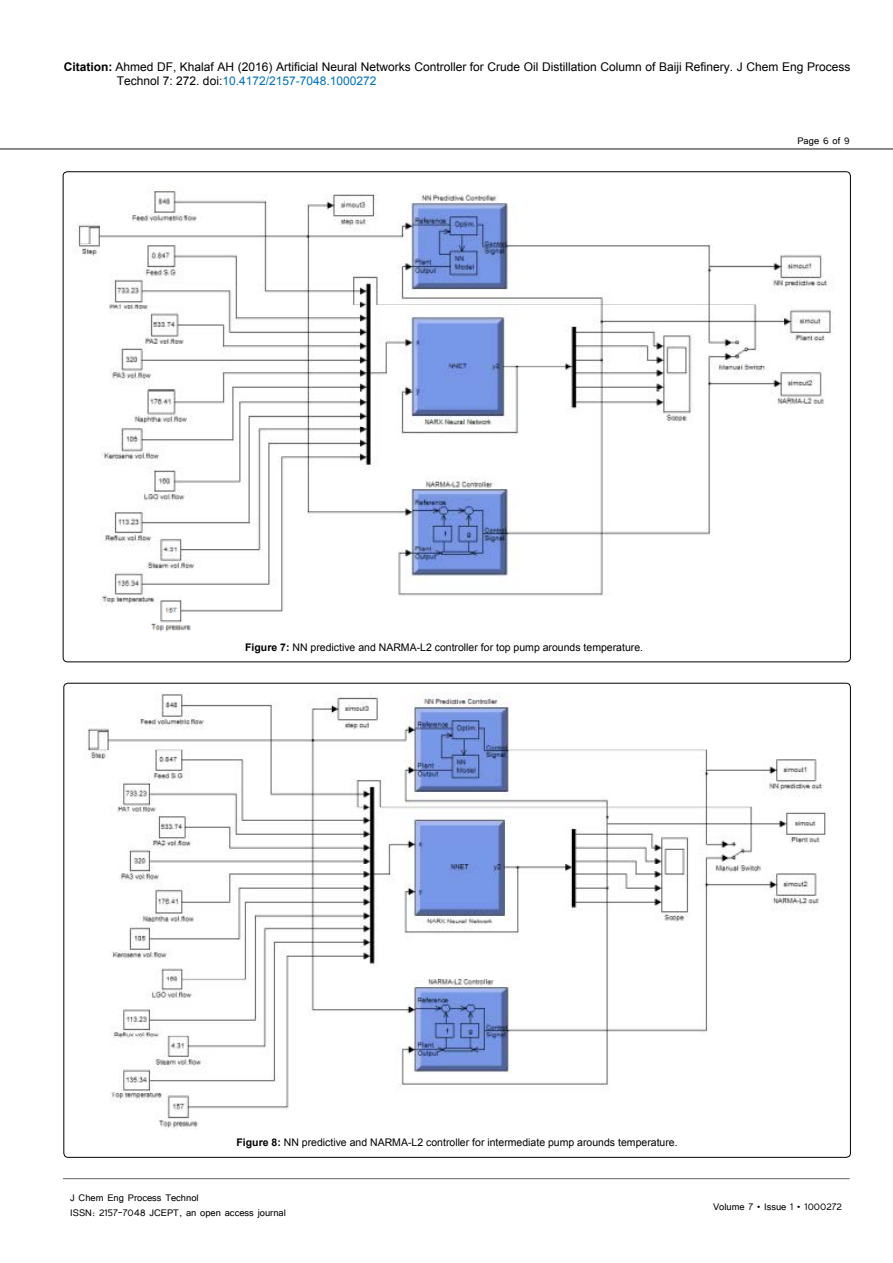
<style>
.page{position:relative;width:893px;height:1263px;background:#fff}
.page>*{position:absolute;margin:0;border:0;box-sizing:border-box;transform-origin:0 0}
.t1{font:12px/14.4px "Arial";color:#000}
.t2{font:12px/14.4px "Tunga";color:#000}
.t3{font:10.5px "Arial";color:#000}
.s1{font-weight:700}
.s2{color:#0072bc}
</style>
<div class="page">
<hr style="left:0;top:148px;width:893px;height:2px;background:#636466">
<hr style="left:63px;top:1178px;width:787px;height:1px;background:#636466">
<img style="left:87px;top:693px;width:740px;height:435px">
<img style="left:73px;top:189px;width:761px;height:443px">
<p class="t1" style="left:117px;top:60px;width:735px;text-indent:-53px"><span class="s1">Citation:</span> Ahmed DF, Khalaf AH (2016) Artificial Neural Networks Controller for Crude Oil Distillation Column of Baiji Refinery. J Chem Eng Process<br>Technol 7: 272. doi:<span class="s2">10.4172/2157-7048.1000272</span></p>
<p class="t2" style="left:797px;top:133px;width:54px">Page 6 of 9</p>
<p class="t3" style="left:245px;top:640px;width:399px"><span class="s1">Figure 7:</span> NN predictive and NARMA-L2 controller for top pump arounds temperature.</p>
<p class="t3" style="left:236px;top:1135px;width:443px"><span class="s1">Figure 8:</span> NN predictive and NARMA-L2 controller for intermediate pump arounds temperature.</p>
<p class="t2" style="left:70px;top:1190px;width:217px">J Chem Eng Process Technol<br>ISSN: 2157-7048 JCEPT, an open access journal</p>
<p class="t2" style="left:713px;top:1199px;width:131px">Volume 7 • Issue 1 • 1000272</p>
</div>
